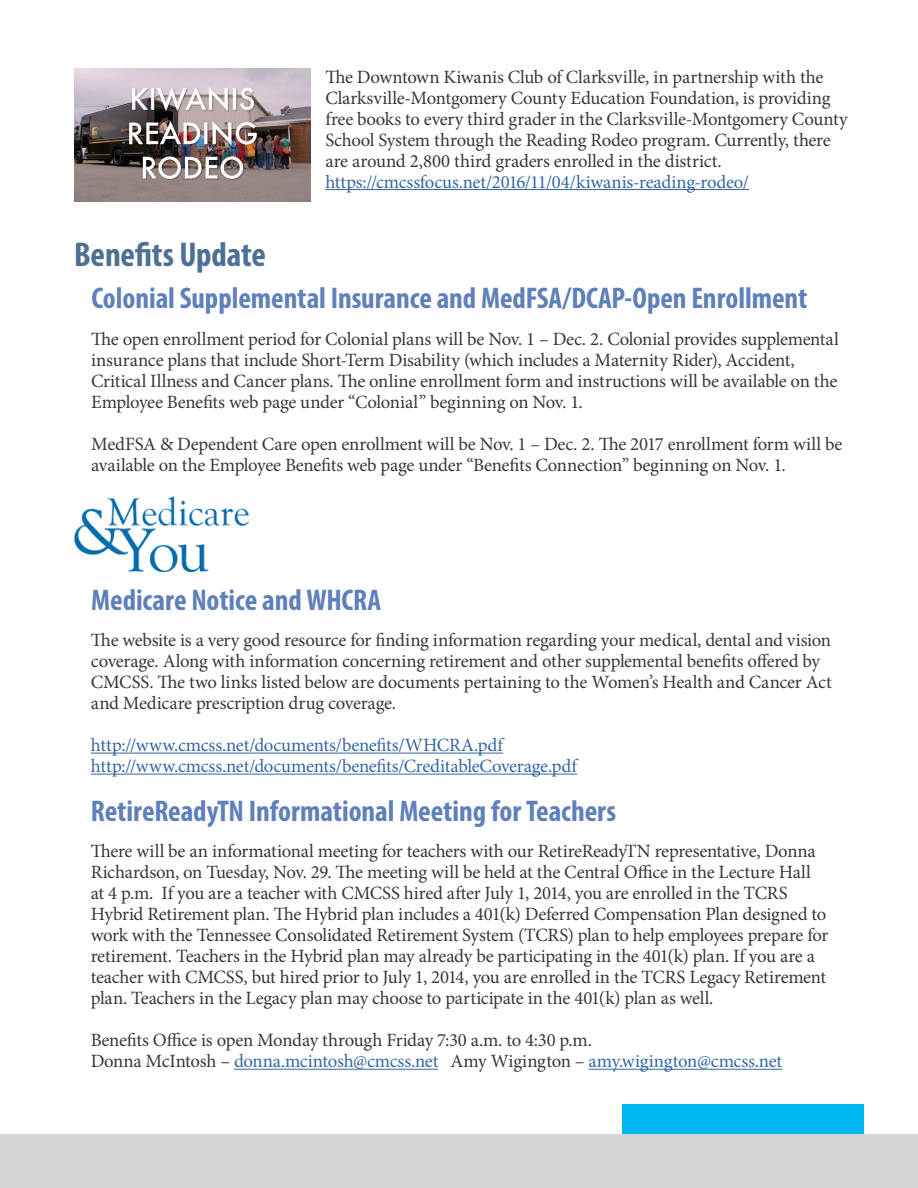
<style>
.page{position:relative;width:918px;height:1188px;background:#fff}
.page>*{position:absolute;margin:0;border:0;box-sizing:border-box;transform-origin:0 0}
.t1{font:700 condensed 34.5px "Myriad Pro";letter-spacing:-.005em;color:#4d7094}
.t2{font:700 condensed 30px "Myriad Pro";letter-spacing:-.005em;color:#6080bb}
.t3{font:18.75px/21px "Minion Pro";letter-spacing:-.015em;color:#383839}
.t4{font:18.75px/21px "Minion Pro";letter-spacing:-.01em;color:#3666a4}
.s1{color:#3666a4}
</style>
<div class="page">
<div style="left:622px;top:1104px;width:242px;height:80px;background:#00b7f1"></div>
<div style="left:0;top:1134px;width:918px;height:54px;background:#d6d6d6"></div>
<hr style="left:91px;top:753px;width:412px;height:1px;background:#3666a4">
<hr style="left:91px;top:774px;width:486px;height:1px;background:#3666a4">
<img style="left:74px;top:497px;width:175px;height:75px">
<hr style="left:234px;top:1069px;width:204px;height:1px;background:#3666a4">
<hr style="left:589px;top:1069px;width:193px;height:1px;background:#3666a4">
<img style="left:74px;top:69px;width:236px;height:133px">
<hr style="left:325px;top:189px;width:424px;height:1px;background:#3666a4">
<p class="t3" style="left:325px;top:66px;width:524px">The Downtown Kiwanis Club of Clarksville, in partnership with the Clarksville-Montgomery County Education Foundation, is providing free books to every third grader in the Clarksville-Montgomery County School System through the Reading Rodeo program. Currently, there are around 2,800 third graders enrolled in the district.</p>
<p class="t4" style="left:325px;top:171px;width:425px">https://cmcssfocus.net/2016/11/04/kiwanis-reading-rodeo/</p>
<h1 class="t1" style="left:74px;top:233px;width:193px">Benefits Update</h1>
<h2 class="t2" style="left:91px;top:279px;width:718px">Colonial Supplemental Insurance and MedFSA/DCAP-Open Enrollment</h2>
<p class="t3" style="left:91px;top:328px;width:749px">The open enrollment period for Colonial plans will be Nov. 1 – Dec. 2. Colonial provides supplemental insurance plans that include Short-Term Disability (which includes a Maternity Rider), Accident, Critical Illness and Cancer plans. The online enrollment form and instructions will be available on the Employee Benefits web page under “Colonial” beginning on Nov. 1.</p>
<p class="t3" style="left:91px;top:433px;width:753px">MedFSA &amp; Dependent Care open enrollment will be Nov. 1 – Dec. 2. The 2017 enrollment form will be available on the Employee Benefits web page under “Benefits Connection” beginning on Nov. 1.</p>
<h2 class="t2" style="left:91px;top:581px;width:292px">Medicare Notice and WHCRA</h2>
<p class="t3" style="left:91px;top:630px;width:742px">The website is a very good resource for finding information regarding your medical, dental and vision coverage. Along with information concerning retirement and other supplemental benefits offered by CMCSS. The two links listed below are documents pertaining to the Women’s Health and Cancer Act and Medicare prescription drug coverage.</p>
<p class="t4" style="left:91px;top:735px;width:488px">http://www.cmcss.net/documents/benefits/WHCRA.pdf http://www.cmcss.net/documents/benefits/CreditableCoverage.pdf</p>
<h2 class="t2" style="left:91px;top:792px;width:527px">RetireReadyTN Informational Meeting for Teachers</h2>
<p class="t3" style="left:91px;top:841px;width:739px">There will be an informational meeting for teachers with our RetireReadyTN representative, Donna Richardson, on Tuesday, Nov. 29. The meeting will be held at the Central Office in the Lecture Hall at 4 p.m. If you are a teacher with CMCSS hired after July 1, 2014, you are enrolled in the TCRS Hybrid Retirement plan. The Hybrid plan includes a 401(k) Deferred Compensation Plan designed to work with the Tennessee Consolidated Retirement System (TCRS) plan to help employees prepare for retirement. Teachers in the Hybrid plan may already be participating in the 401(k) plan. If you are a teacher with CMCSS, but hired prior to July 1, 2014, you are enrolled in the TCRS Legacy Retirement plan. Teachers in the Legacy plan may choose to participate in the 401(k) plan as well.</p>
<p class="t3" style="left:91px;top:1030px;width:693px">Benefits Office is open Monday through Friday 7:30 a.m. to 4:30 p.m.<br>Donna McIntosh – <span class="s1">donna.mcintosh@cmcss.net</span> Amy Wigington – <span class="s1">amy.wigington@cmcss.net</span></p>
</div>
